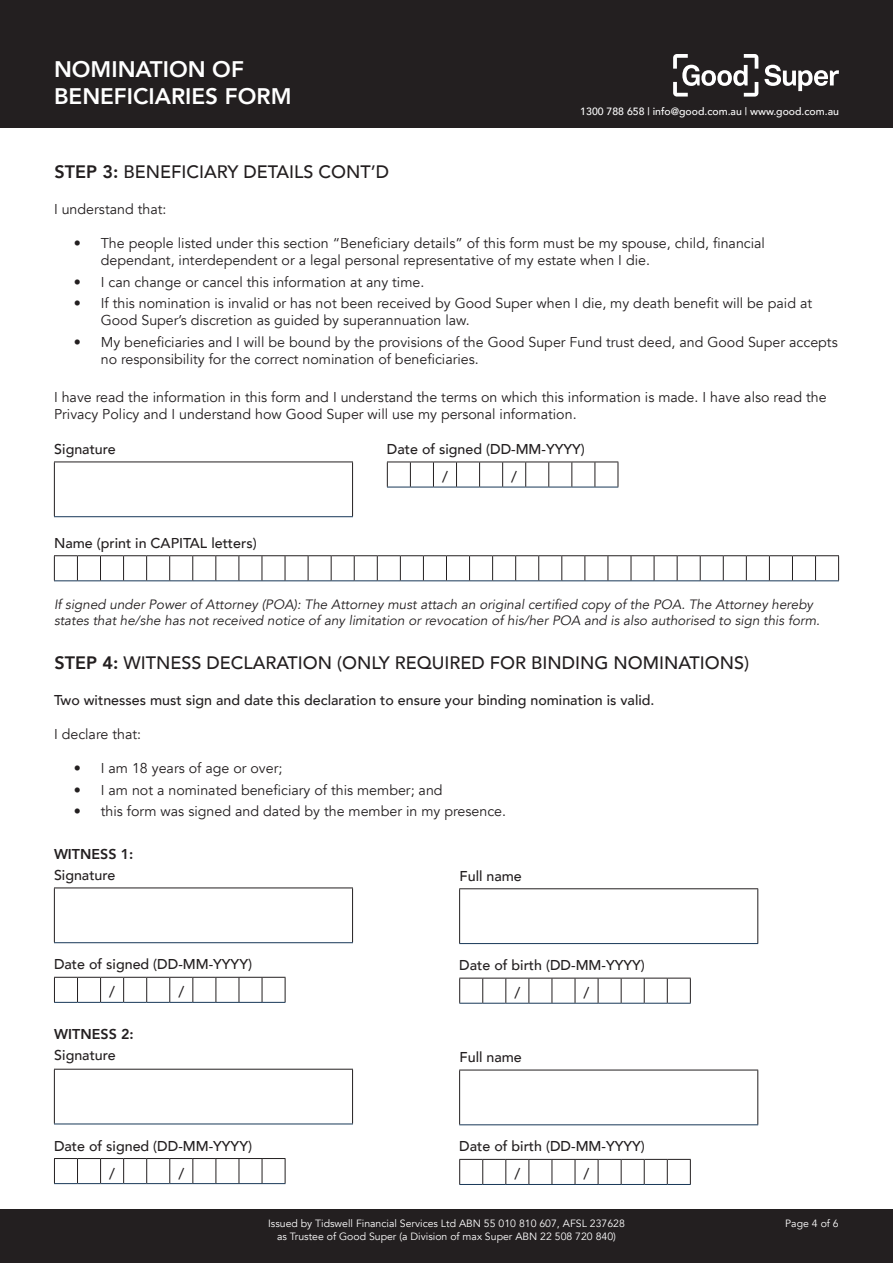
<style>
.page{position:relative;width:893px;height:1263px;background:#fff}
.page>*{position:absolute;margin:0;border:0;box-sizing:border-box;transform-origin:0 0}
.t1{font:800 22.5px/27px "Avenir";color:#fff}
.t2{font:500 18px "Avenir";color:#231f20}
.t3{font:500 15px "Avenir";color:#231f20}
.t4{font:14.25px/17.1px "Avenir";color:#231f20}
.t5{font:500 14.25px "Avenir";color:#231f20}
.t6{font:800 14.25px "Avenir";color:#231f20}
.t7{font:italic 13.5px/16.2px "Avenir";color:#231f20}
.t8{font:10.5px/12.6px "Avenir";color:#fff;text-align:center}
.t9{font:500 10.5px "Avenir";color:#fff}
.s1{font-weight:800}
</style>
<div class="page">
<div style="left:0;top:1209px;width:893px;height:54px;background:#231f20"></div>
<div style="left:0;top:0;width:893px;height:128px;background:#231f20"></div>
<svg style="left:673px;top:54px;width:166px;height:43px"></svg>
<hr style="left:54px;top:462px;width:299px;height:1px;background:#231f20">
<hr style="left:54px;top:462px;width:1px;height:54px;background:#231f20">
<hr style="left:352px;top:462px;width:1px;height:54px;background:#231f20">
<hr style="left:54px;top:516px;width:299px;height:1px;background:#183858">
<svg style="left:387px;top:462px;width:232px;height:26px"></svg>
<svg style="left:54px;top:555px;width:785px;height:26px"></svg>
<hr style="left:54px;top:887px;width:299px;height:1px;background:#231f20">
<hr style="left:54px;top:888px;width:1px;height:54px;background:#231f20">
<hr style="left:352px;top:888px;width:1px;height:54px;background:#231f20">
<hr style="left:54px;top:942px;width:299px;height:1px;background:#183858">
<svg style="left:54px;top:977px;width:232px;height:26px"></svg>
<hr style="left:54px;top:1069px;width:299px;height:1px;background:#231f20">
<hr style="left:54px;top:1069px;width:1px;height:54px;background:#231f20">
<hr style="left:352px;top:1069px;width:1px;height:54px;background:#231f20">
<hr style="left:54px;top:1123px;width:299px;height:1px;background:#183858">
<svg style="left:54px;top:1158px;width:232px;height:26px"></svg>
<hr style="left:459px;top:888px;width:299px;height:1px;background:#231f20">
<hr style="left:459px;top:889px;width:1px;height:54px;background:#231f20">
<hr style="left:757px;top:889px;width:1px;height:54px;background:#231f20">
<hr style="left:459px;top:943px;width:299px;height:1px;background:#183858">
<svg style="left:459px;top:978px;width:232px;height:26px"></svg>
<hr style="left:459px;top:1070px;width:299px;height:1px;background:#231f20">
<hr style="left:459px;top:1070px;width:1px;height:54px;background:#231f20">
<hr style="left:757px;top:1070px;width:1px;height:54px;background:#231f20">
<hr style="left:459px;top:1124px;width:299px;height:1px;background:#183858">
<svg style="left:459px;top:1159px;width:232px;height:26px"></svg>
<h1 class="t1" style="left:54px;top:55px;width:239px">NOMINATION OF<br>BENEFICIARIES FORM</h1>
<p class="t9" style="left:580px;top:102px;width:260px">1300 788 658 | info@good.com.au | www.good.com.au</p>
<p class="t2" style="left:54px;top:156px;width:336px"><span class="s1">STEP 3:</span> BENEFICIARY DETAILS CONT’D</p>
<p class="t4" style="left:54px;top:201px;width:114px">I understand that:</p>
<p class="t4" style="left:101px;top:235px;width:666px;text-indent:-27px">• The people listed under this section “Beneficiary details” of this form must be my spouse, child, financial dependant, interdependent or a legal personal representative of my estate when I die.</p>
<p class="t4" style="left:74px;top:274px;width:352px">• I can change or cancel this information at any time.</p>
<p class="t4" style="left:101px;top:295px;width:713px;text-indent:-27px">• If this nomination is invalid or has not been received by Good Super when I die, my death benefit will be paid at<br>Good Super’s discretion as guided by superannuation law.</p>
<p class="t4" style="left:101px;top:333px;width:738px;text-indent:-27px">• My beneficiaries and I will be bound by the provisions of the Good Super Fund trust deed, and Good Super accepts no responsibility for the correct nomination of beneficiaries.</p>
<p class="t4" style="left:54px;top:389px;width:774px">I have read the information in this form and I understand the terms on which this information is made. I have also read the<br>Privacy Policy and I understand how Good Super will use my personal information.</p>
<p class="t5" style="left:54px;top:437px;width:63px">Signature</p>
<p class="t3" style="left:442px;top:464px;width:7px">/</p>
<p class="t3" style="left:511px;top:464px;width:7px">/</p>
<p class="t5" style="left:387px;top:437px;width:200px">Date of signed (DD-MM-YYYY)</p>
<p class="t5" style="left:54px;top:531px;width:204px">Name (print in CAPITAL letters)</p>
<p class="t7" style="left:54px;top:596px;width:767px">If signed under Power of Attorney (POA): The Attorney must attach an original certified copy of the POA. The Attorney hereby states that he/she has not received notice of any limitation or revocation of his/her POA and is also authorised to sign this form.</p>
<p class="t2" style="left:54px;top:647px;width:696px"><span class="s1">STEP 4:</span> WITNESS DECLARATION (ONLY REQUIRED FOR BINDING NOMINATIONS)</p>
<p class="t5" style="left:54px;top:687px;width:602px">Two witnesses must sign and date this declaration to ensure your binding nomination is valid.</p>
<p class="t4" style="left:54px;top:726px;width:89px">I declare that:</p>
<p class="t4" style="left:74px;top:760px;width:210px">• I am 18 years of age or over;</p>
<p class="t4" style="left:74px;top:781px;width:370px">• I am not a nominated beneficiary of this member; and</p>
<p class="t4" style="left:74px;top:803px;width:434px">• this form was signed and dated by the member in my presence.</p>
<p class="t6" style="left:54px;top:843px;width:81px">WITNESS 1:</p>
<p class="t5" style="left:54px;top:862px;width:63px">Signature</p>
<p class="t5" style="left:460px;top:863px;width:64px">Full name</p>
<p class="t5" style="left:54px;top:952px;width:200px">Date of signed (DD-MM-YYYY)</p>
<p class="t5" style="left:459px;top:953px;width:187px">Date of birth (DD-MM-YYYY)</p>
<p class="t3" style="left:109px;top:979px;width:7px">/</p>
<p class="t3" style="left:178px;top:979px;width:7px">/</p>
<p class="t3" style="left:514px;top:980px;width:7px">/</p>
<p class="t3" style="left:584px;top:980px;width:7px">/</p>
<p class="t6" style="left:54px;top:1023px;width:81px">WITNESS 2:</p>
<p class="t5" style="left:54px;top:1043px;width:63px">Signature</p>
<p class="t5" style="left:460px;top:1045px;width:64px">Full name</p>
<p class="t5" style="left:54px;top:1133px;width:200px">Date of signed (DD-MM-YYYY)</p>
<p class="t5" style="left:459px;top:1134px;width:187px">Date of birth (DD-MM-YYYY)</p>
<p class="t3" style="left:109px;top:1160px;width:7px">/</p>
<p class="t3" style="left:178px;top:1160px;width:7px">/</p>
<p class="t3" style="left:514px;top:1161px;width:7px">/</p>
<p class="t3" style="left:584px;top:1161px;width:7px">/</p>
<p class="t8" style="left:268px;top:1217px;width:358px">Issued by Tidswell Financial Services Ltd ABN 55 010 810 607, AFSL 237628 as Trustee of Good Super (a Division of max Super ABN 22 508 720 840)</p>
<p class="t8" style="left:785px;top:1217px;width:55px">Page 4 of 6</p>
</div>
